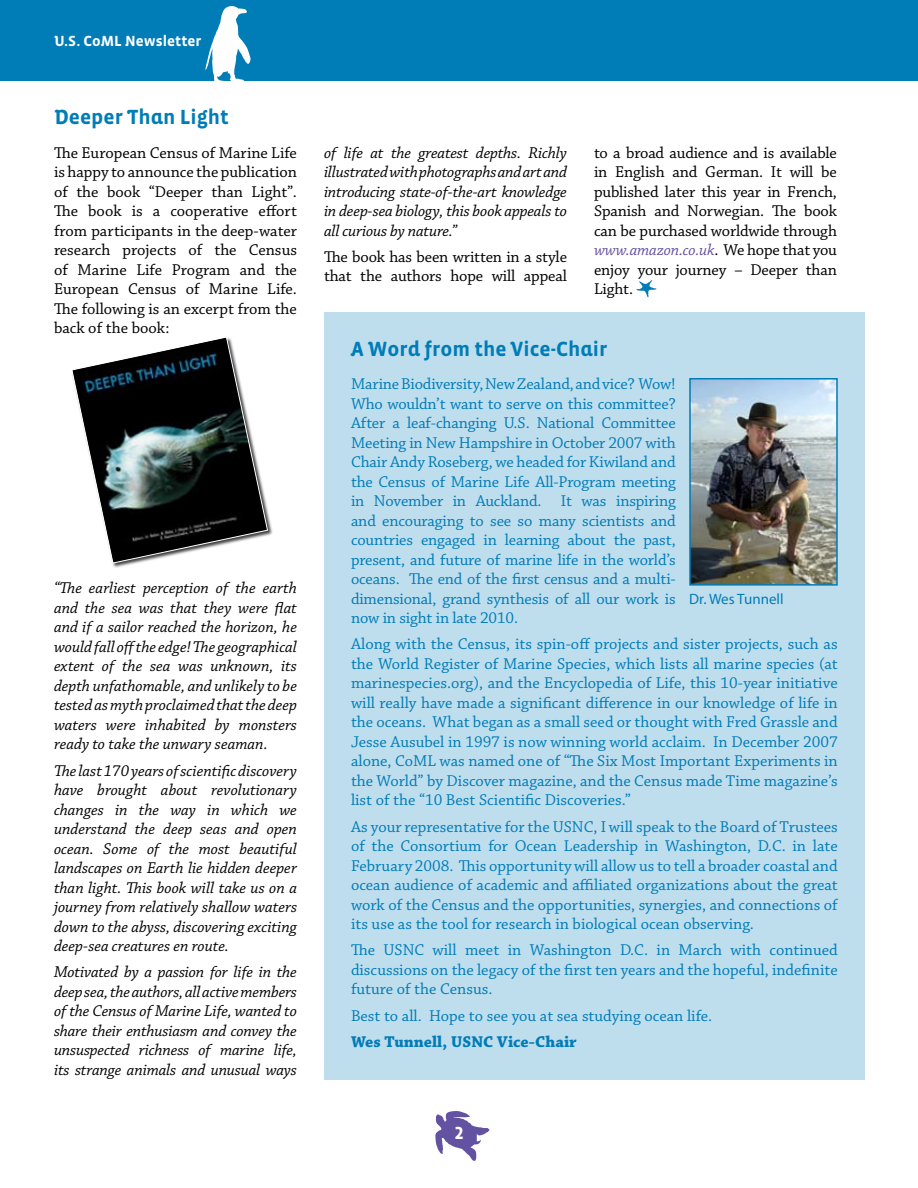
<style>
.page{position:relative;width:918px;height:1188px;background:#fff}
.page>*{position:absolute;margin:0;border:0;box-sizing:border-box;transform-origin:0 0}
.t1{font:700 21px "Vista Sans Alt";color:#007cb7}
.t2{font:16.5px/19.5px "Chaparral Pro";color:#007cb7;text-align:justify}
.t3{font:italic 16.5px/19.5px "Chaparral Pro";letter-spacing:-.005em;color:#000;text-align:justify}
.t4{font:16.5px/19.5px "Chaparral Pro";letter-spacing:-.01em;color:#000;text-align:justify}
.t5{font:700 16.5px "Chaparral Pro";color:#007cb7}
.t6{font:700 15px "Vista Sans Alt";color:#fff}
.t7{font:15px "Myriad Pro";color:#007cb7}
.s1{font-style:italic;color:#6352a2}
</style>
<div class="page">
<div style="left:0;top:0;width:918px;height:81px;background:#007cb7"></div>
<svg style="left:205px;top:6px;width:46px;height:75px"></svg>
<svg style="left:636px;top:280px;width:20px;height:17px"></svg>
<div style="left:324px;top:313px;width:541px;height:767px;background:#bfdeed"></div>
<img style="left:692px;top:381px;width:143px;height:202px">
<div style="left:689px;top:378px;width:149px;height:208px;border:2px solid #007cb7"></div>
<div style="left:71px;top:336px;width:202px;height:233px;background:#000;opacity:.75"></div>
<svg style="left:71px;top:337px;width:197px;height:226px"></svg>
<svg style="left:435px;top:1111px;width:55px;height:50px"></svg>
<p class="t6" style="left:54px;top:33px;width:149px">U.S. CoML Newsletter</p>
<p class="t1" style="left:54px;top:107px;width:176px">Deeper Than Light</p>
<p class="t4" style="left:54px;top:143px;width:245px">The European Census of Marine Life is happy to announce the publication of the book “Deeper than Light”.<br>The book is a cooperative effort from participants in the deep-water research projects of the Census of Marine Life Program and the European Census of Marine Life.<br>The following is an excerpt from the back of the book:</p>
<p class="t3" style="left:54px;top:579px;width:245px">“The earliest perception of the earth and the sea was that they were flat and if a sailor reached the horizon, he would fall off the edge! The geographical extent of the sea was unknown, its depth unfathomable, and unlikely to be tested as myth proclaimed that the deep waters were inhabited by monsters ready to take the unwary seaman.</p>
<p class="t3" style="left:54px;top:761px;width:245px">The last 170 years of scientific discovery have brought about revolutionary changes in the way in which we understand the deep seas and open ocean. Some of the most beautiful landscapes on Earth lie hidden deeper than light. This book will take us on a journey from relatively shallow waters down to the abyss, discovering exciting deep-sea creatures en route.</p>
<p class="t3" style="left:54px;top:963px;width:245px">Motivated by a passion for life in the deep sea, the authors, all active members of the Census of Marine Life, wanted to share their enthusiasm and convey the unsuspected richness of marine life, its strange animals and unusual ways</p>
<p class="t3" style="left:324px;top:143px;width:245px">of life at the greatest depths. Richly illustrated with photographs and art and introducing state-of-the-art knowledge in deep-sea biology, this book appeals to all curious by nature.”</p>
<p class="t4" style="left:324px;top:248px;width:245px">The book has been written in a style that the authors hope will appeal</p>
<p class="t4" style="left:594px;top:143px;width:245px">to a broad audience and is available in English and German. It will be published later this year in French, Spanish and Norwegian. The book can be purchased worldwide through <span class="s1">www.amazon.co.uk</span>. We hope that you enjoy your journey – Deeper than Light.</p>
<p class="t1" style="left:351px;top:338px;width:258px">A Word from the Vice-Chair</p>
<p class="t2" style="left:351px;top:375px;width:326px">Marine Biodiversity, New Zealand, and vice? Wow!<br>Who wouldn’t want to serve on this committee?<br>After a leaf-changing U.S. National Committee Meeting in New Hampshire in October 2007 with Chair Andy Roseberg, we headed for Kiwiland and the Census of Marine Life All-Program meeting in November in Auckland. It was inspiring and encouraging to see so many scientists and countries engaged in learning about the past, present, and future of marine life in the world’s oceans. The end of the first census and a multi&shy;dimensional, grand synthesis of all our work is now in sight in late 2010.</p>
<p class="t2" style="left:351px;top:635px;width:488px">Along with the Census, its spin-off projects and sister projects, such as the World Register of Marine Species, which lists all marine species (at marinespecies.org), and the Encyclopedia of Life, this 10-year initiative will really have made a significant difference in our knowledge of life in the oceans. What began as a small seed or thought with Fred Grassle and Jesse Ausubel in 1997 is now winning world acclaim. In December 2007 alone, CoML was named one of “The Six Most Important Experiments in the World” by Discover magazine, and the Census made Time magazine’s list of the “10 Best Scientific Discoveries.”</p>
<p class="t2" style="left:351px;top:817px;width:488px">As your representative for the USNC, I will speak to the Board of Trustees of the Consortium for Ocean Leadership in Washington, D.C. in late February 2008. This opportunity will allow us to tell a broader coastal and ocean audience of academic and affiliated organizations about the great work of the Census and the opportunities, synergies, and connections of its use as the tool for research in biological ocean observing.</p>
<p class="t2" style="left:351px;top:941px;width:488px">The USNC will meet in Washington D.C. in March with continued discussions on the legacy of the first ten years and the hopeful, indefinite future of the Census.</p>
<p class="t2" style="left:351px;top:1006px;width:363px">Best to all. Hope to see you at sea studying ocean life.</p>
<p class="t5" style="left:351px;top:1032px;width:227px">Wes Tunnell, USNC Vice-Chair</p>
<p class="t7" style="left:689px;top:589px;width:96px">Dr. Wes Tunnell</p>
</div>
